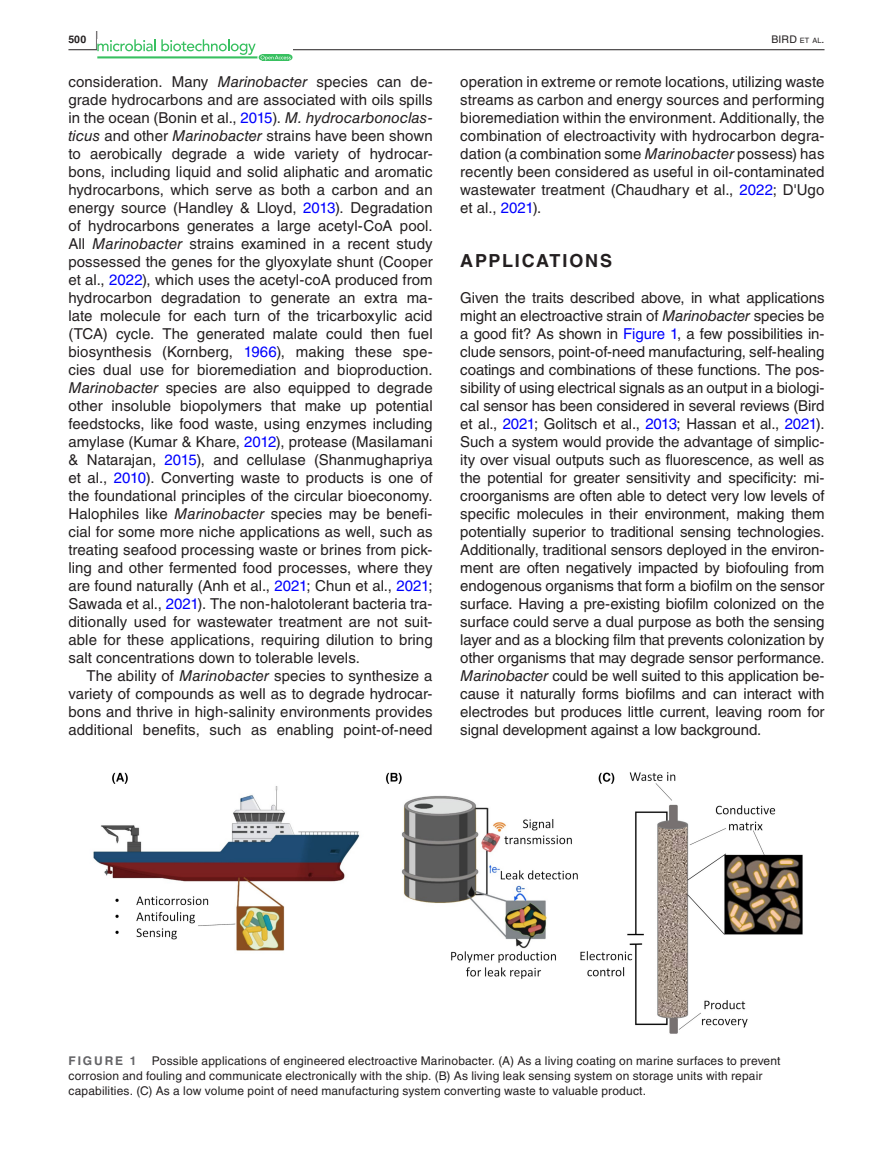
<style>
.page{position:relative;width:893px;height:1174px;background:#fff}
.page>*{position:absolute;margin:0;border:0;box-sizing:border-box;transform-origin:0 0}
.t1{font:700 18px "Helvetica LT Std";letter-spacing:.1em;color:#231f20}
.t2{font:15px/18px "Helvetica LT Std";color:#231f20;text-align:justify}
.t3{font:12px/15px "Helvetica LT Std";letter-spacing:.015em;color:#231f20}
.t4{font:700 12px "Helvetica LT Std";letter-spacing:.155em;color:#636366}
.t5{font:10.5px "Helvetica LT Std";color:#231f20}
.t6{font:700 10.5px "Helvetica LT Std";color:#231f20}
.s1{font-size:18px}
.s2{font-size:7.35px}
.s3{font-style:italic}
.s4{color:#00f}
</style>
<div class="page">
<hr style="left:68px;top:49px;width:756px;height:1px;background:#231f20">
<svg style="left:97px;top:39px;width:194px;height:22px"></svg>
<img style="left:93px;top:772px;width:710px;height:262px">
<p class="t6" style="left:68px;top:33px;width:31px">500 <span class="s1">|</span></p>
<p class="t5" style="left:771px;top:33px;width:55px">BIRD <span class="s2">et al</span>.</p>
<p class="t2" style="left:68px;top:73px;width:366px">consideration. Many <span class="s3">Marinobacter</span> species can de&shy;grade hydrocarbons and are associated with oils spills in the ocean (Bonin et al., <span class="s4">2015</span>). <span class="s3">M. hydrocarbonoclas&shy;ticus</span> and other <span class="s3">Marinobacter</span> strains have been shown to aerobically degrade a wide variety of hydrocar&shy;bons, including liquid and solid aliphatic and aromatic hydrocarbons, which serve as both a carbon and an energy source (Handley &amp; Lloyd, <span class="s4">2013</span>). Degradation of hydrocarbons generates a large acetyl-CoA pool.<br>All <span class="s3">Marinobacter</span> strains examined in a recent study possessed the genes for the glyoxylate shunt (Cooper et al., <span class="s4">2022</span>), which uses the acetyl-coA produced from hydrocarbon degradation to generate an extra ma&shy;late molecule for each turn of the tricarboxylic acid (TCA) cycle. The generated malate could then fuel biosynthesis (Kornberg, <span class="s4">1966</span>), making these spe&shy;cies dual use for bioremediation and bioproduction.<br><span class="s3">Marinobacter</span> species are also equipped to degrade other insoluble biopolymers that make up potential feedstocks, like food waste, using enzymes including amylase (Kumar &amp; Khare, <span class="s4">2012</span>), protease (Masilamani &amp; Natarajan, <span class="s4">2015</span>), and cellulase (Shanmughapriya et al., <span class="s4">2010</span>). Converting waste to products is one of the foundational principles of the circular bioeconomy.<br>Halophiles like <span class="s3">Marinobacter</span> species may be benefi&shy;cial for some more niche applications as well, such as treating seafood processing waste or brines from pick&shy;ling and other fermented food processes, where they are found naturally (Anh et al., <span class="s4">2021</span>; Chun et al., <span class="s4">2021</span>; Sawada et al., <span class="s4">2021</span>). The non-halotolerant bacteria tra&shy;ditionally used for wastewater treatment are not suit&shy;able for these applications, requiring dilution to bring salt concentrations down to tolerable levels.</p>
<p class="t2" style="left:68px;top:667px;width:366px;text-indent:18px">The ability of <span class="s3">Marinobacter</span> species to synthesize a variety of compounds as well as to degrade hydrocar&shy;bons and thrive in high-salinity environments provides additional benefits, such as enabling point-of-need</p>
<p class="t2" style="left:460px;top:73px;width:366px">operation in extreme or remote locations, utilizing waste streams as carbon and energy sources and performing bioremediation within the environment. Additionally, the combination of electroactivity with hydrocarbon degra&shy;dation (a combination some <span class="s3">Marinobacter</span> possess) has recently been considered as useful in oil-contaminated wastewater treatment (Chaudhary et al., <span class="s4">2022</span>; D'Ugo et al., <span class="s4">2021</span>).</p>
<p class="t1" style="left:460px;top:250px;width:153px">APPLICATIONS</p>
<p class="t2" style="left:460px;top:289px;width:366px">Given the traits described above, in what applications might an electroactive strain of <span class="s3">Marinobacter</span> species be a good fit? As shown in <span class="s4">Figure 1</span>, a few possibilities in&shy;clude sensors, point-of-need manufacturing, self-healing coatings and combinations of these functions. The pos&shy;sibility of using electrical signals as an output in a biologi&shy;cal sensor has been considered in several reviews (Bird et al., <span class="s4">2021</span>; Golitsch et al., <span class="s4">2013</span>; Hassan et al., <span class="s4">2021</span>).<br>Such a system would provide the advantage of simplic&shy;ity over visual outputs such as fluorescence, as well as the potential for greater sensitivity and specificity: mi&shy;croorganisms are often able to detect very low levels of specific molecules in their environment, making them potentially superior to traditional sensing technologies.<br>Additionally, traditional sensors deployed in the environ&shy;ment are often negatively impacted by biofouling from endogenous organisms that form a biofilm on the sensor surface. Having a pre-existing biofilm colonized on the surface could serve a dual purpose as both the sensing layer and as a blocking film that prevents colonization by other organisms that may degrade sensor performance.<br><span class="s3">Marinobacter</span> could be well suited to this application be&shy;cause it naturally forms biofilms and can interact with electrodes but produces little current, leaving room for signal development against a low background.</p>
<p class="t4" style="left:68px;top:1053px;width:70px">FIGURE 1</p>
<p class="t3" style="left:68px;top:1053px;width:714px;text-indent:84px">Possible applications of engineered electroactive Marinobacter. (A) As a living coating on marine surfaces to prevent corrosion and fouling and communicate electronically with the ship. (B) As living leak sensing system on storage units with repair capabilities. (C) As a low volume point of need manufacturing system converting waste to valuable product.</p>
</div>
